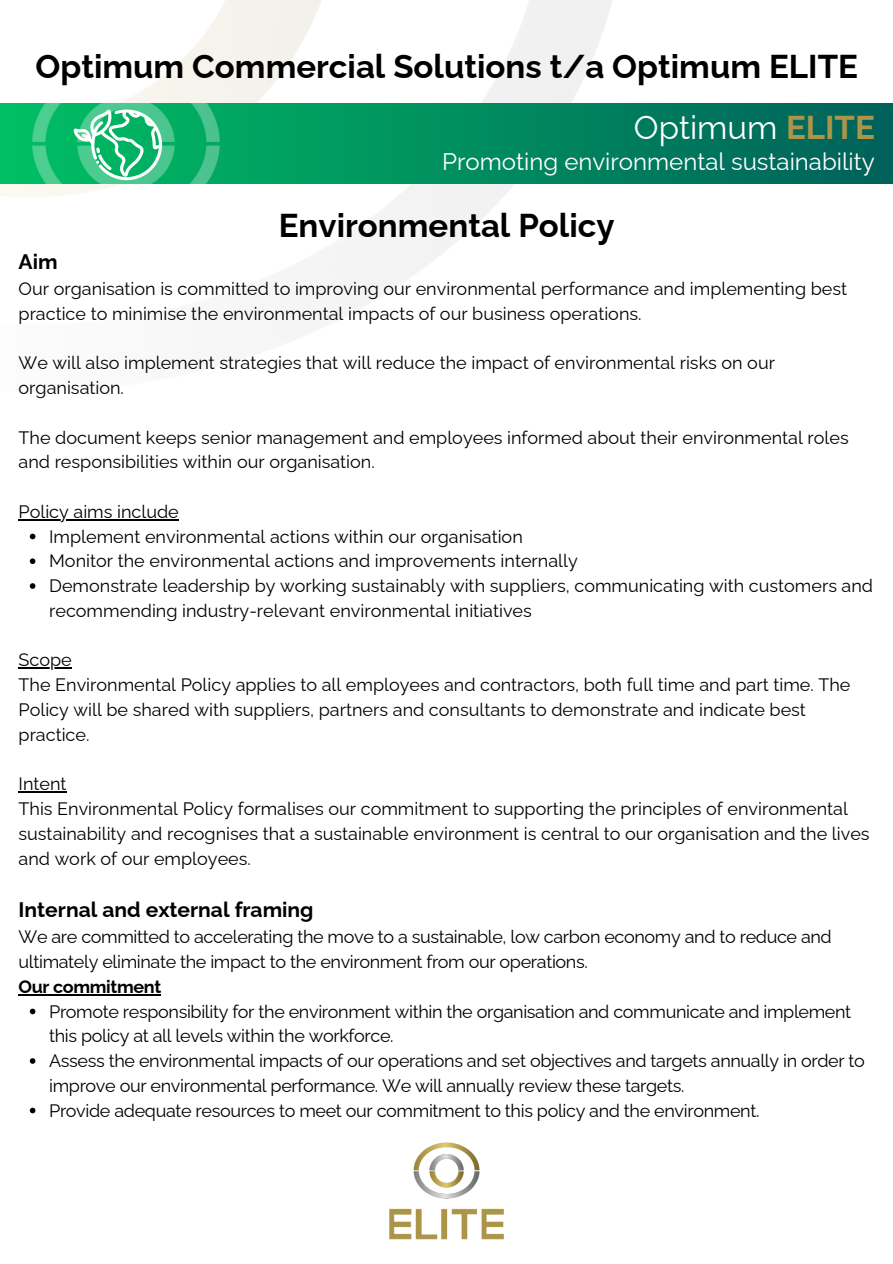
<style>
.page{position:relative;width:893px;height:1264px;background:#fff}
.page>*{position:absolute;margin:0;border:0;box-sizing:border-box;transform-origin:0 0}
.t1{font:700 33px "Raleway";color:#000}
.t2{font:33px "Raleway";color:#fff}
.t3{font:24px "Raleway";color:#fff}
.t4{font:700 21px "Raleway";color:#000}
.t5{font:18px/24.8px "Raleway";color:#000}
.t6{font:18px/24.8px "Raleway";letter-spacing:-.02em;color:#000}
.t7{font:700 18px "Raleway";letter-spacing:-.02em;color:#000}
.s1{font-weight:700;color:#ab9549}
</style>
<div class="page">
<hr style="left:19px;top:519px;width:160px;height:1px;background:#000">
<svg style="left:30px;top:533px;width:5px;height:6px"></svg>
<svg style="left:30px;top:558px;width:5px;height:6px"></svg>
<svg style="left:30px;top:583px;width:5px;height:6px"></svg>
<hr style="left:19px;top:667px;width:53px;height:1px;background:#000">
<hr style="left:19px;top:791px;width:48px;height:1px;background:#000">
<hr style="left:19px;top:994px;width:142px;height:1px;background:#000">
<svg style="left:30px;top:1008px;width:5px;height:6px"></svg>
<svg style="left:30px;top:1058px;width:5px;height:5px"></svg>
<svg style="left:30px;top:1107px;width:5px;height:6px"></svg>
<img style="left:389px;top:1142px;width:115px;height:97px">
<svg style="left:0;top:103px;width:892px;height:81px;background:#00865e"></svg>
<img style="left:31px;top:103px;width:195px;height:81px">
<svg style="left:74px;top:109px;width:88px;height:71px"></svg>
<p class="t1" style="left:35px;top:47px;width:823px">Optimum Commercial Solutions t/a Optimum ELITE</p>
<p class="t2" style="left:634px;top:108px;width:242px">Optimum <span class="s1">ELITE</span></p>
<p class="t3" style="left:442px;top:147px;width:434px">Promoting environmental sustainability</p>
<p class="t1" style="left:279px;top:205px;width:337px">Environmental Policy</p>
<h1 class="t4" style="left:19px;top:249px;width:41px">Aim</h1>
<p class="t5" style="left:19px;top:276px;width:830px">Our organisation is committed to improving our environmental performance and implementing best practice to minimise the environmental impacts of our business operations.</p>
<h2 class="t5" style="left:19px;top:350px;width:758px">We will also implement strategies that will reduce the impact of environmental risks on our organisation.</h2>
<p class="t5" style="left:19px;top:425px;width:831px">The document keeps senior management and employees informed about their environmental roles and responsibilities within our organisation.</p>
<p class="t5" style="left:19px;top:499px;width:162px">Policy aims include</p>
<p class="t5" style="left:49px;top:524px;width:475px">Implement environmental actions within our organisation</p>
<p class="t5" style="left:49px;top:548px;width:530px">Monitor the environmental actions and improvements internally</p>
<p class="t5" style="left:49px;top:573px;width:825px">Demonstrate leadership by working sustainably with suppliers, communicating with customers and recommending industry-relevant environmental initiatives</p>
<p class="t5" style="left:19px;top:647px;width:55px">Scope</p>
<p class="t5" style="left:19px;top:672px;width:833px">The Environmental Policy applies to all employees and contractors, both full time and part time. The<br>Policy will be shared with suppliers, partners and consultants to demonstrate and indicate best practice.</p>
<p class="t5" style="left:19px;top:771px;width:50px">Intent</p>
<p class="t5" style="left:19px;top:796px;width:852px">This Environmental Policy formalises our commitment to supporting the principles of environmental sustainability and recognises that a sustainable environment is central to our organisation and the lives and work of our employees.</p>
<p class="t4" style="left:19px;top:897px;width:296px">Internal and external framing</p>
<p class="t6" style="left:19px;top:924px;width:814px">We are committed to accelerating the move to a sustainable, low carbon economy and to reduce and ultimately eliminate the impact to the environment from our operations.</p>
<p class="t7" style="left:19px;top:975px;width:144px">Our commitment</p>
<p class="t6" style="left:49px;top:998px;width:803px">Promote responsibility for the environment within the organisation and communicate and implement this policy at all levels within the workforce.</p>
<p class="t6" style="left:49px;top:1048px;width:817px">Assess the environmental impacts of our operations and set objectives and targets annually in order to improve our environmental performance. We will annually review these targets.</p>
<p class="t6" style="left:49px;top:1097px;width:711px">Provide adequate resources to meet our commitment to this policy and the environment.</p>
</div>
